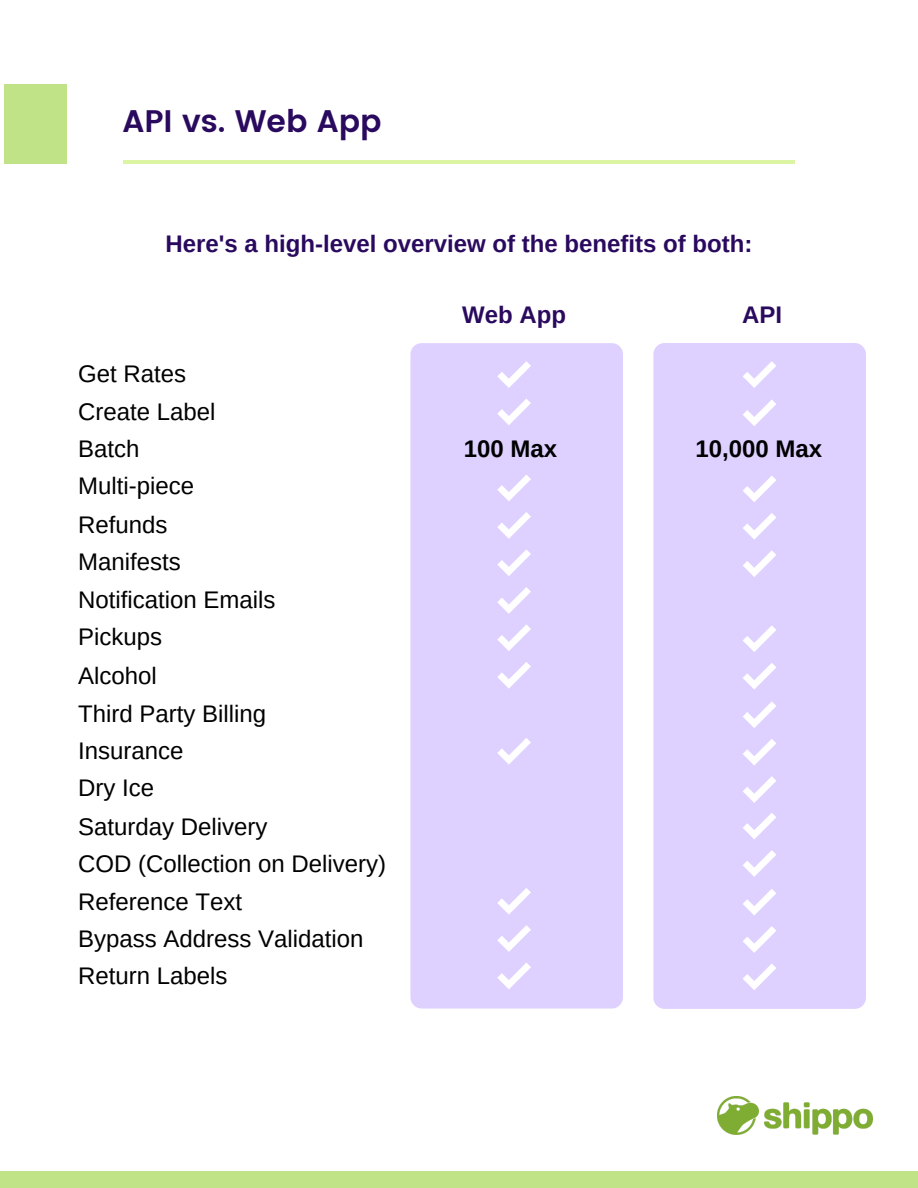
<style>
.page{position:relative;width:918px;height:1188px;background:#fff}
.page>*{position:absolute;margin:0;border:0;box-sizing:border-box;transform-origin:0 0}
.t1{font:600 31.2px "Poppins";color:#2a0a5e}
.t2{font:24px "Arimo";color:#000}
.t3{font:700 24px "Arimo";color:#2a0a5e}
.t4{font:700 24px "Arimo";color:#000}
</style>
<div class="page">
<hr style="left:124px;top:160px;width:671px;height:4px;background:#dbf5a4">
<div style="left:0;top:1171px;width:918px;height:17px;background:#c1e388"></div>
<div style="left:4px;top:84px;width:63px;height:80px;background:#c1e388"></div>
<img style="left:717px;top:1096px;width:156px;height:38px">
<div style="left:410px;top:343px;width:213px;height:666px;background:#dfd1ff;border-radius:11px"></div>
<svg style="left:498px;top:361px;width:33px;height:27px"></svg>
<div style="left:653px;top:343px;width:213px;height:666px;background:#dfd1ff;border-radius:11px"></div>
<svg style="left:498px;top:399px;width:33px;height:26px"></svg>
<svg style="left:498px;top:475px;width:33px;height:26px"></svg>
<svg style="left:498px;top:512px;width:33px;height:27px"></svg>
<svg style="left:498px;top:549px;width:33px;height:27px"></svg>
<svg style="left:498px;top:587px;width:33px;height:27px"></svg>
<svg style="left:498px;top:624px;width:33px;height:27px"></svg>
<svg style="left:498px;top:662px;width:33px;height:27px"></svg>
<svg style="left:498px;top:738px;width:33px;height:27px"></svg>
<svg style="left:498px;top:888px;width:33px;height:27px"></svg>
<svg style="left:498px;top:925px;width:33px;height:27px"></svg>
<svg style="left:498px;top:963px;width:33px;height:26px"></svg>
<svg style="left:743px;top:361px;width:33px;height:27px"></svg>
<svg style="left:743px;top:400px;width:33px;height:26px"></svg>
<svg style="left:743px;top:476px;width:33px;height:26px"></svg>
<svg style="left:743px;top:513px;width:33px;height:27px"></svg>
<svg style="left:743px;top:550px;width:33px;height:27px"></svg>
<svg style="left:743px;top:625px;width:33px;height:27px"></svg>
<svg style="left:743px;top:663px;width:33px;height:27px"></svg>
<svg style="left:743px;top:701px;width:33px;height:27px"></svg>
<svg style="left:743px;top:739px;width:33px;height:26px"></svg>
<svg style="left:743px;top:776px;width:33px;height:27px"></svg>
<svg style="left:743px;top:813px;width:33px;height:26px"></svg>
<svg style="left:743px;top:850px;width:33px;height:27px"></svg>
<svg style="left:743px;top:889px;width:33px;height:26px"></svg>
<svg style="left:743px;top:926px;width:33px;height:27px"></svg>
<svg style="left:743px;top:964px;width:33px;height:26px"></svg>
<p class="t1" style="left:122px;top:103px;width:261px">API vs. Web App</p>
<p class="t3" style="left:166px;top:230px;width:589px">Here's a high-level overview of the benefits of both:</p>
<p class="t2" style="left:78px;top:361px;width:110px">Get Rates</p>
<p class="t2" style="left:78px;top:398px;width:139px">Create Label</p>
<p class="t2" style="left:78px;top:435px;width:63px">Batch</p>
<p class="t2" style="left:78px;top:473px;width:118px">Multi-piece</p>
<p class="t2" style="left:78px;top:511px;width:91px">Refunds</p>
<p class="t2" style="left:78px;top:549px;width:104px">Manifests</p>
<p class="t2" style="left:78px;top:586px;width:199px">Notification Emails</p>
<p class="t2" style="left:78px;top:624px;width:86px">Pickups</p>
<p class="t2" style="left:78px;top:662px;width:80px">Alcohol</p>
<p class="t2" style="left:78px;top:700px;width:190px">Third Party Billing</p>
<p class="t2" style="left:78px;top:737px;width:107px">Insurance</p>
<p class="t2" style="left:78px;top:775px;width:77px">Dry Ice</p>
<p class="t2" style="left:78px;top:813px;width:191px">Saturday Delivery</p>
<p class="t2" style="left:78px;top:851px;width:310px">COD (Collection on Delivery)</p>
<p class="t2" style="left:78px;top:888px;width:166px">Reference Text</p>
<p class="t2" style="left:78px;top:925px;width:287px">Bypass Address Validation</p>
<p class="t2" style="left:78px;top:962px;width:151px">Return Labels</p>
<p class="t3" style="left:462px;top:301px;width:105px">Web App</p>
<p class="t3" style="left:742px;top:301px;width:41px">API</p>
<p class="t4" style="left:464px;top:435px;width:95px">100 Max</p>
<p class="t4" style="left:696px;top:435px;width:128px">10,000 Max</p>
</div>
